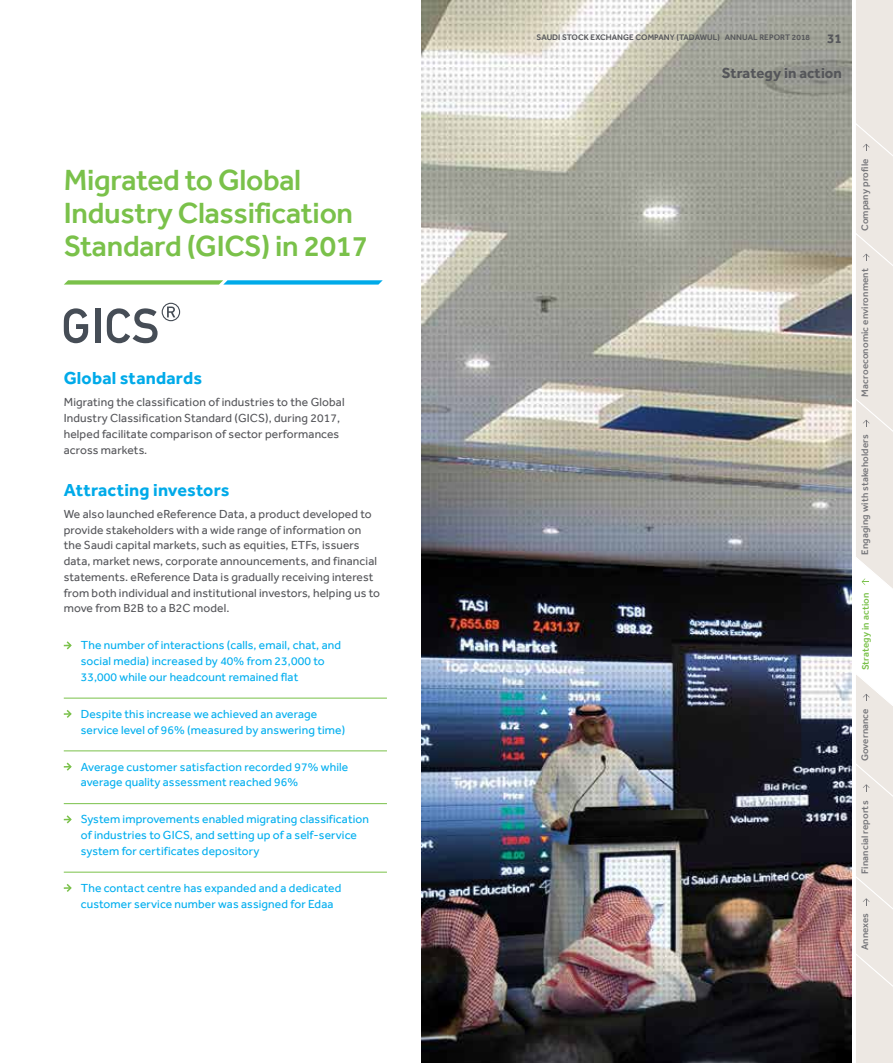
<style>
.page{position:relative;width:893px;height:1063px;background:#fff}
.page>*{position:absolute;margin:0;border:0;box-sizing:border-box;transform-origin:0 0}
.t1{font:500 30px/33px "Effra";letter-spacing:-.01em;color:#7ac14a}
.t2{font:700 18px "Effra";letter-spacing:.01em;color:#00aae9}
.t3{font:700 15px "Effra";letter-spacing:.005em;color:#55565a}
.t4{font:700 13.5px "Effra";color:#55565a}
.t5{font:12px/15.8px "Effra";letter-spacing:.01em;color:#55565a}
.t6{font:12px/15.8px "Effra";letter-spacing:.01em;color:#00aeef}
.t7{font:500 9.75px "Effra";letter-spacing:.01em;color:#77777b}
.t8{font:500 9.75px "Effra";letter-spacing:.01em;color:#7ac14a}
.t9{font:500 8.25px "Effra";letter-spacing:.01em;color:#55565a}
</style>
<div class="page">
<img style="left:421px;top:0;width:430px;height:1063px">
<hr style="left:64px;top:698px;width:323px;height:1px;background:#7ac14a">
<hr style="left:64px;top:751px;width:323px;height:1px;background:#7ac14a">
<hr style="left:64px;top:803px;width:323px;height:1px;background:#7ac14a">
<hr style="left:64px;top:872px;width:323px;height:1px;background:#7ac14a">
<svg style="left:64px;top:280px;width:319px;height:5px;background:#5cc1a9"></svg>
<svg style="left:64px;top:308px;width:24px;height:35px"></svg>
<div style="left:95px;top:309px;width:5px;height:34px;background:#464d56"></div>
<svg style="left:107px;top:303px;width:73px;height:40px"></svg>
<svg style="left:64px;top:641px;width:8px;height:9px"></svg>
<svg style="left:64px;top:710px;width:8px;height:8px"></svg>
<svg style="left:64px;top:762px;width:8px;height:9px"></svg>
<svg style="left:64px;top:815px;width:8px;height:9px"></svg>
<svg style="left:64px;top:884px;width:8px;height:8px"></svg>
<svg style="left:856px;top:0;width:37px;height:1063px;background:#eeeae6"></svg>
<h1 class="t1" style="left:64px;top:163px;width:306px">Migrated to Global<br>Industry Classification<br>Standard (GICS) in 2017</h1>
<h2 class="t2" style="left:64px;top:367px;width:140px">Global standards</h2>
<p class="t5" style="left:64px;top:394px;width:282px">Migrating the classification of industries to the Global Industry Classification Standard (GICS), during 2017, helped facilitate comparison of sector performances across markets.</p>
<h2 class="t2" style="left:64px;top:479px;width:167px">Attracting investors</h2>
<p class="t5" style="left:64px;top:506px;width:318px">We also launched eReference Data, a product developed to provide stakeholders with a wide range of information on the Saudi capital markets, such as equities, ETFs, issuers data, market news, corporate announcements, and financial statements. eReference Data is gradually receiving interest from both individual and institutional investors, helping us to move from B2B to a B2C model.</p>
<p class="t6" style="left:81px;top:637px;width:262px">The number of interactions (calls, email, chat, and social media) increased by 40% from 23,000 to<br>33,000 while our headcount remained flat</p>
<p class="t6" style="left:81px;top:706px;width:266px">Despite this increase we achieved an average service level of 96% (measured by answering time)</p>
<p class="t6" style="left:81px;top:759px;width:269px">Average customer satisfaction recorded 97% while average quality assessment reached 96%</p>
<p class="t6" style="left:81px;top:811px;width:290px">System improvements enabled migrating classification of industries to GICS, and setting up of a self-service system for certificates depository</p>
<p class="t6" style="left:81px;top:880px;width:262px">The contact centre has expanded and a dedicated customer service number was assigned for Edaa</p>
<p class="t9" style="left:536px;top:32px;width:275px">SAUDI STOCK EXCHANGE COMPANY (TADAWUL) ANNUAL REPORT 2018</p>
<p class="t4" style="left:827px;top:30px;width:16px">31</p>
<p class="t3" style="left:722px;top:64px;width:122px">Strategy in action</p>
<p class="t7" style="left:859px;top:231px;width:74px;rotate:-90deg">Company profile</p>
<p class="t7" style="left:859px;top:397px;width:130px;rotate:-90deg">Macroeconomic environment</p>
<p class="t7" style="left:859px;top:555px;width:122px;rotate:-90deg">Engaging with stakeholders</p>
<p class="t8" style="left:860px;top:670px;width:79px;rotate:-90deg">Strategy in action</p>
<p class="t7" style="left:859px;top:761px;width:54px;rotate:-90deg">Governance</p>
<p class="t7" style="left:859px;top:874px;width:75px;rotate:-90deg">Financial reports</p>
<p class="t7" style="left:859px;top:950px;width:39px;rotate:-90deg">Annexes</p>
</div>
